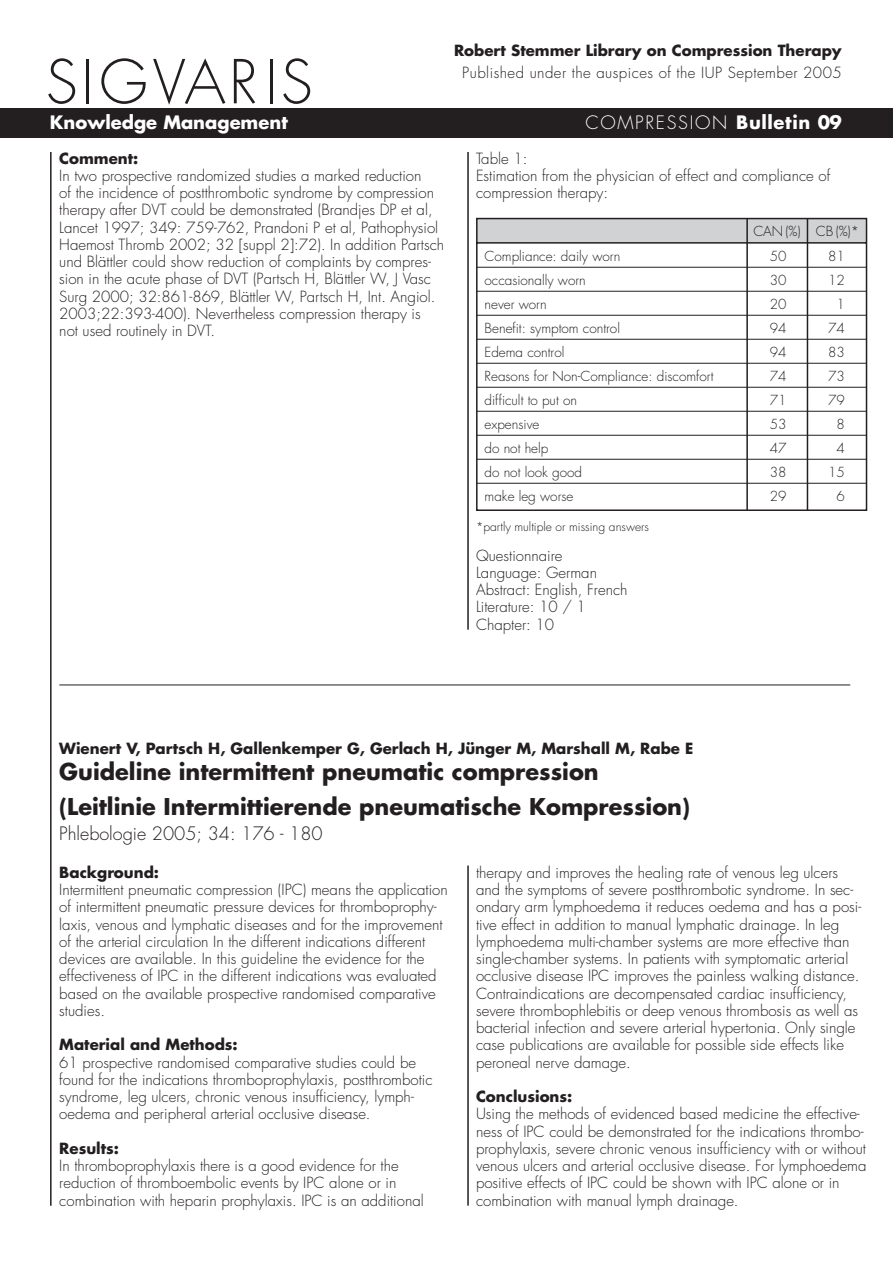
<style>
.page{position:relative;width:893px;height:1263px;background:#fff}
.page>*{position:absolute;margin:0;border:0;box-sizing:border-box;transform-origin:0 0}
.t1{font:700 22.5px/35.1px "Futura";color:#231f20}
.t2{font:300 18px "Futura";color:#231f20}
.t3{font:300 18px "Futura";letter-spacing:.095em;color:#fff}
.t4{font:700 18px "Futura";color:#fff}
.t5{font:300 15px/17.2px "Futura";color:#231f20}
.t6{font:700 15px "Futura";color:#231f20}
.t7{font:300 15px "Futura";letter-spacing:.03em;color:#231f20}
.t8{font:300 13.5px "Futura";color:#231f20}
.t9{font:300 12px "Futura";color:#231f20}
.s1{font-weight:700}
</style>
<div class="page">
<hr style="left:50px;top:152px;width:2px;height:1054px;background:#231f20">
<div style="left:0;top:108px;width:893px;height:30px;background:#231f20"></div>
<svg style="left:48px;top:58px;width:27px;height:46px"></svg>
<hr style="left:86px;top:59px;width:3px;height:44px;background:#231f20">
<svg style="left:101px;top:58px;width:45px;height:46px"></svg>
<svg style="left:234px;top:59px;width:21px;height:45px"></svg>
<hr style="left:270px;top:59px;width:2px;height:44px;background:#231f20">
<svg style="left:283px;top:58px;width:27px;height:46px"></svg>
<svg style="left:153px;top:58px;width:72px;height:47px"></svg>
<hr style="left:467px;top:152px;width:2px;height:478px;background:#231f20">
<hr style="left:467px;top:865px;width:2px;height:340px;background:#231f20">
<svg style="left:476px;top:217px;width:392px;height:294px"></svg>
<hr style="left:807px;top:218px;width:1px;height:292px;background:#231f20">
<hr style="left:746px;top:219px;width:2px;height:291px;background:#231f20">
<hr style="left:476px;top:267px;width:391px;height:1px;background:#231f20">
<hr style="left:476px;top:291px;width:391px;height:1px;background:#231f20">
<hr style="left:476px;top:315px;width:391px;height:1px;background:#231f20">
<hr style="left:476px;top:339px;width:391px;height:1px;background:#231f20">
<hr style="left:476px;top:363px;width:391px;height:1px;background:#231f20">
<hr style="left:476px;top:387px;width:391px;height:1px;background:#231f20">
<hr style="left:476px;top:411px;width:391px;height:1px;background:#231f20">
<hr style="left:476px;top:435px;width:391px;height:1px;background:#231f20">
<hr style="left:476px;top:459px;width:391px;height:1px;background:#231f20">
<hr style="left:476px;top:483px;width:391px;height:1px;background:#231f20">
<hr style="left:59px;top:684px;width:791px;height:1px;background:#231f20">
<p class="t6" style="left:454px;top:43px;width:389px">Robert Stemmer Library on Compression Therapy</p>
<p class="t7" style="left:462px;top:65px;width:381px">Published under the auspices of the IUP September 2005</p>
<p class="t4" style="left:50px;top:114px;width:239px">Knowledge Management</p>
<p class="t3" style="left:585px;top:113px;width:258px">COMPRESSION <span class="s1">Bulletin 09</span></p>
<p class="t6" style="left:59px;top:151px;width:81px">Comment:</p>
<p class="t5" style="left:59px;top:167px;width:386px">In two prospective randomized studies a marked reduction<br>of the incidence of postthrombotic syndrome by compression therapy after DVT could be demonstrated (Brandjes DP et al, Lancet 1997; 349: 759-762, Prandoni P et al, Pathophysiol Haemost Thromb 2002; 32 [suppl 2]:72). In addition Partsch und Blättler could show reduction of complaints by compres&shy;sion in the acute phase of DVT (Partsch H, Blättler W, J Vasc Surg 2000; 32:861-869, Blättler W, Partsch H, Int. Angiol.<br>2003;22:393-400). Nevertheless compression therapy is<br>not used routinely in DVT.</p>
<p class="t5" style="left:476px;top:150px;width:356px">Table 1:<br>Estimation from the physician of effect and compliance of compression therapy:</p>
<p class="t8" style="left:753px;top:224px;width:107px">CAN (%) CB (%)*</p>
<p class="t8" style="left:485px;top:249px;width:137px">Compliance: daily worn</p>
<p class="t8" style="left:770px;top:249px;width:18px">50</p>
<p class="t8" style="left:828px;top:249px;width:18px">81</p>
<p class="t8" style="left:485px;top:273px;width:103px">occasionally worn</p>
<p class="t8" style="left:770px;top:273px;width:18px">30</p>
<p class="t8" style="left:828px;top:273px;width:18px">12</p>
<p class="t8" style="left:485px;top:297px;width:64px">never worn</p>
<p class="t8" style="left:770px;top:297px;width:18px">20</p>
<p class="t8" style="left:836px;top:297px;width:10px">1</p>
<p class="t8" style="left:485px;top:321px;width:137px">Benefit: symptom control</p>
<p class="t8" style="left:770px;top:321px;width:18px">94</p>
<p class="t8" style="left:828px;top:321px;width:18px">74</p>
<p class="t8" style="left:485px;top:345px;width:81px">Edema control</p>
<p class="t8" style="left:770px;top:345px;width:18px">94</p>
<p class="t8" style="left:828px;top:345px;width:18px">83</p>
<p class="t8" style="left:485px;top:369px;width:231px">Reasons for Non-Compliance: discomfort</p>
<p class="t8" style="left:770px;top:369px;width:18px">74</p>
<p class="t8" style="left:828px;top:369px;width:18px">73</p>
<p class="t8" style="left:485px;top:393px;width:94px">difficult to put on</p>
<p class="t8" style="left:770px;top:393px;width:18px">71</p>
<p class="t8" style="left:828px;top:393px;width:18px">79</p>
<p class="t8" style="left:485px;top:417px;width:56px">expensive</p>
<p class="t8" style="left:770px;top:417px;width:18px">53</p>
<p class="t8" style="left:836px;top:417px;width:10px">8</p>
<p class="t8" style="left:485px;top:441px;width:65px">do not help</p>
<p class="t8" style="left:770px;top:441px;width:18px">47</p>
<p class="t8" style="left:836px;top:441px;width:10px">4</p>
<p class="t8" style="left:485px;top:465px;width:99px">do not look good</p>
<p class="t8" style="left:770px;top:465px;width:18px">38</p>
<p class="t8" style="left:828px;top:465px;width:18px">15</p>
<p class="t8" style="left:485px;top:489px;width:90px">make leg worse</p>
<p class="t8" style="left:770px;top:489px;width:18px">29</p>
<p class="t8" style="left:836px;top:489px;width:10px">6</p>
<p class="t9" style="left:476px;top:520px;width:174px">*partly multiple or missing answers</p>
<p class="t5" style="left:476px;top:547px;width:153px">Questionnaire<br>Language: German<br>Abstract: English, French<br>Literature: 10 / 1<br>Chapter: 10</p>
<p class="t6" style="left:59px;top:741px;width:636px">Wienert V, Partsch H, Gallenkemper G, Gerlach H, Jünger M, Marshall M, Rabe E</p>
<h1 class="t1" style="left:59px;top:756px;width:632px">Guideline intermittent pneumatic compression (Leitlinie Intermittierende pneumatische Kompression)</h1>
<p class="t2" style="left:59px;top:824px;width:265px">Phlebologie 2005; 34: 176 - 180</p>
<p class="t5" style="left:476px;top:864px;width:387px">therapy and improves the healing rate of venous leg ulcers and the symptoms of severe postthrombotic syndrome. In sec&shy;ondary arm lymphoedema it reduces oedema and has a posi&shy;tive effect in addition to manual lymphatic drainage. In leg lymphoedema multi-chamber systems are more effective than single-chamber systems. In patients with symptomatic arterial occlusive disease IPC improves the painless walking distance.<br>Contraindications are decompensated cardiac insufficiency, severe thrombophlebitis or deep venous thrombosis as well as bacterial infection and severe arterial hypertonia. Only single case publications are available for possible side effects like peroneal nerve damage.</p>
<p class="t6" style="left:476px;top:1090px;width:98px">Conclusions:</p>
<p class="t5" style="left:476px;top:1106px;width:392px">Using the methods of evidenced based medicine the effective&shy;ness of IPC could be demonstrated for the indications thrombo&shy;prophylaxis, severe chronic venous insufficiency with or without venous ulcers and arterial occlusive disease. For lymphoedema positive effects of IPC could be shown with IPC alone or in combination with manual lymph drainage.</p>
<p class="t6" style="left:59px;top:865px;width:101px">Background:</p>
<p class="t5" style="left:59px;top:881px;width:390px">Intermittent pneumatic compression (IPC) means the application of intermittent pneumatic pressure devices for thromboprophy&shy;laxis, venous and lymphatic diseases and for the improvement of the arterial circulation In the different indications different devices are available. In this guideline the evidence for the effectiveness of IPC in the different indications was evaluated based on the available prospective randomised comparative studies.</p>
<p class="t6" style="left:59px;top:1038px;width:180px">Material and Methods:</p>
<p class="t5" style="left:59px;top:1054px;width:375px">61 prospective randomised comparative studies could be found for the indications thromboprophylaxis, postthrombotic syndrome, leg ulcers, chronic venous insufficiency, lymph&shy;oedema and peripheral arterial occlusive disease.</p>
<p class="t6" style="left:59px;top:1141px;width:61px">Results:</p>
<p class="t5" style="left:59px;top:1157px;width:366px">In thromboprophylaxis there is a good evidence for the reduction of thromboembolic events by IPC alone or in combination with heparin prophylaxis. IPC is an additional</p>
</div>
